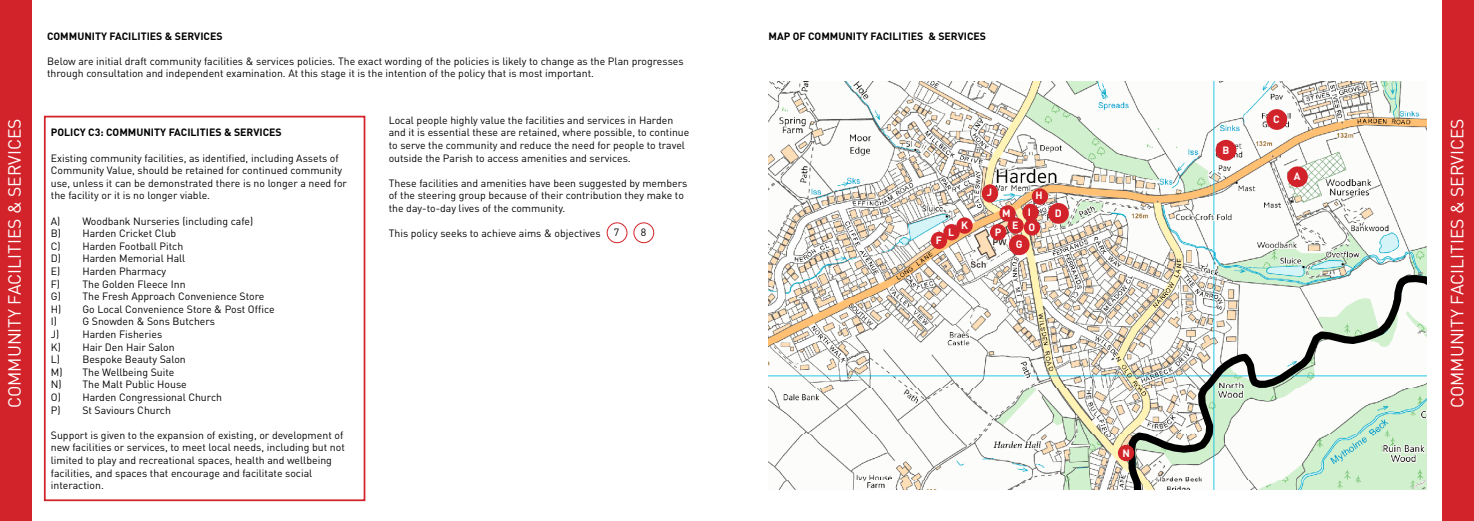
<style>
.page{position:relative;width:1474px;height:521px;background:#fff}
.page>*{position:absolute;margin:0;border:0;box-sizing:border-box;transform-origin:0 0}
.t1{font:17.5px "DINOT";color:#fff}
.t2{font:10.5px/12.6px "DINOT";color:#000}
.t3{font:700 10.5px "DINOT";color:#000}
.t4{font:700 10.5px "DINOT";color:#fff}
</style>
<div class="page">
<div style="left:1442px;top:0;width:31px;height:521px;background:#d2232a"></div>
<div style="left:0;top:0;width:31px;height:521px;background:#d2232a"></div>
<div style="left:44px;top:116px;width:321px;height:385px;border:2px solid #d2232a"></div>
<div style="left:606px;top:222px;width:21px;height:21px;border:1px solid #d2232a;border-radius:50%"></div>
<div style="left:633px;top:222px;width:21px;height:21px;border:1px solid #d2232a;border-radius:50%"></div>
<svg style="left:768px;top:81px;width:658px;height:408px"></svg>
<div style="left:1215px;top:140px;width:21px;height:21px;background:#d2232a;border-radius:50%"></div>
<div style="left:1287px;top:166px;width:20px;height:21px;background:#d2232a;border-radius:50%"></div>
<div style="left:1266px;top:109px;width:21px;height:21px;background:#d2232a;border-radius:50%"></div>
<div style="left:1048px;top:203px;width:20px;height:21px;background:#d2232a;border-radius:50%"></div>
<div style="left:1007px;top:217px;width:16px;height:17px;background:#d2232a;border-radius:50%"></div>
<div style="left:930px;top:232px;width:17px;height:17px;background:#d2232a;border-radius:50%"></div>
<div style="left:1008px;top:234px;width:21px;height:21px;background:#d2232a;border-radius:50%"></div>
<div style="left:1031px;top:188px;width:17px;height:17px;background:#d2232a;border-radius:50%"></div>
<div style="left:981px;top:184px;width:17px;height:19px;background:#d2232a;border-radius:50%"></div>
<div style="left:1022px;top:204px;width:16px;height:17px;background:#d2232a;border-radius:50%"></div>
<div style="left:943px;top:224px;width:16px;height:16px;background:#d2232a;border-radius:50%"></div>
<div style="left:1117px;top:445px;width:17px;height:16px;background:#d2232a;border-radius:50%"></div>
<div style="left:956px;top:217px;width:16px;height:17px;background:#d2232a;border-radius:50%"></div>
<div style="left:999px;top:205px;width:16px;height:17px;background:#d2232a;border-radius:50%"></div>
<div style="left:990px;top:224px;width:16px;height:16px;background:#d2232a;border-radius:50%"></div>
<div style="left:1023px;top:219px;width:17px;height:17px;background:#d2232a;border-radius:50%"></div>
<p class="t3" style="left:47px;top:29px;width:177px">COMMUNITY FACILITIES &amp; SERVICES</p>
<p class="t2" style="left:47px;top:54px;width:638px">Below are initial draft community facilities &amp; services policies. The exact wording of the policies is likely to change as the Plan progresses through consultation and independent examination. At this stage it is the intention of the policy that is most important.</p>
<p class="t3" style="left:768px;top:29px;width:219px">MAP OF COMMUNITY FACILITIES &amp; SERVICES</p>
<p class="t4" style="left:1273px;top:112px;width:8px">C</p>
<p class="t2" style="left:389px;top:113px;width:302px">Local people highly value the facilities and services in Harden and it is essential these are retained, where possible, to continue to serve the community and reduce the need for people to travel outside the Parish to access amenities and services.</p>
<p class="t2" style="left:389px;top:176px;width:300px">These facilities and amenities have been suggested by members of the steering group because of their contribution they make to the day-to-day lives of the community.</p>
<p class="t2" style="left:389px;top:227px;width:213px">This policy seeks to achieve aims &amp; objectives</p>
<h1 class="t1" style="left:4px;top:408px;width:291px;rotate:-90deg">COMMUNITY FACILITIES &amp; SERVICES</h1>
<h1 class="t1" style="left:1445px;top:408px;width:291px;rotate:-90deg">COMMUNITY FACILITIES &amp; SERVICES</h1>
<p class="t3" style="left:51px;top:126px;width:232px">POLICY C3: COMMUNITY FACILITIES &amp; SERVICES</p>
<p class="t2" style="left:51px;top:151px;width:298px">Existing community facilities, as identified, including Assets of Community Value, should be retained for continued community use, unless it can be demonstrated there is no longer a need for the facility or it is no longer viable.</p>
<p class="t2" style="left:51px;top:214px;width:225px">A) Woodbank Nurseries (including cafe)<br>B) Harden Cricket Club<br>C) Harden Football Pitch<br>D) Harden Memorial Hall<br>E) Harden Pharmacy<br>F) The Golden Fleece Inn<br>G) The Fresh Approach Convenience Store<br>H) Go Local Convenience Store &amp; Post Office<br>I)</p>
<p class="t4" style="left:1222px;top:143px;width:8px">B</p>
<p class="t4" style="left:1293px;top:170px;width:8px">A</p>
<p class="t4" style="left:986px;top:186px;width:7px">J</p>
<p class="t4" style="left:1035px;top:188px;width:9px">H</p>
<p class="t4" style="left:1027px;top:205px;width:5px">I</p>
<p class="t4" style="left:1054px;top:206px;width:8px">D</p>
<p class="t4" style="left:1002px;top:206px;width:10px">M</p>
<p class="t4" style="left:961px;top:218px;width:8px">K</p>
<p class="t4" style="left:1012px;top:218px;width:8px">E</p>
<p class="t4" style="left:1028px;top:220px;width:8px">O</p>
<p class="t2" style="left:614px;top:226px;width:7px">7</p>
<p class="t2" style="left:640px;top:226px;width:7px">8</p>
<p class="t4" style="left:948px;top:225px;width:8px">L</p>
<p class="t4" style="left:994px;top:225px;width:8px">P</p>
<p class="t4" style="left:935px;top:233px;width:8px">F</p>
<p class="t4" style="left:1015px;top:238px;width:8px">G</p>
<p class="t2" style="left:51px;top:315px;width:173px;text-indent:32px">G Snowden &amp; Sons Butchers<br>J) Harden Fisheries<br>K) Hair Den Hair Salon<br>L) Bespoke Beauty Salon<br>M) The Wellbeing Suite<br>N) The Malt Public House<br>O) Harden Congressional Church<br>P) St Saviours Church</p>
<p class="t2" style="left:51px;top:428px;width:295px">Support is given to the expansion of existing, or development of new facilities or services, to meet local needs, including but not limited to play and recreational spaces, health and wellbeing facilities, and spaces that encourage and facilitate social interaction.</p>
<p class="t4" style="left:1122px;top:446px;width:9px">N</p>
</div>
